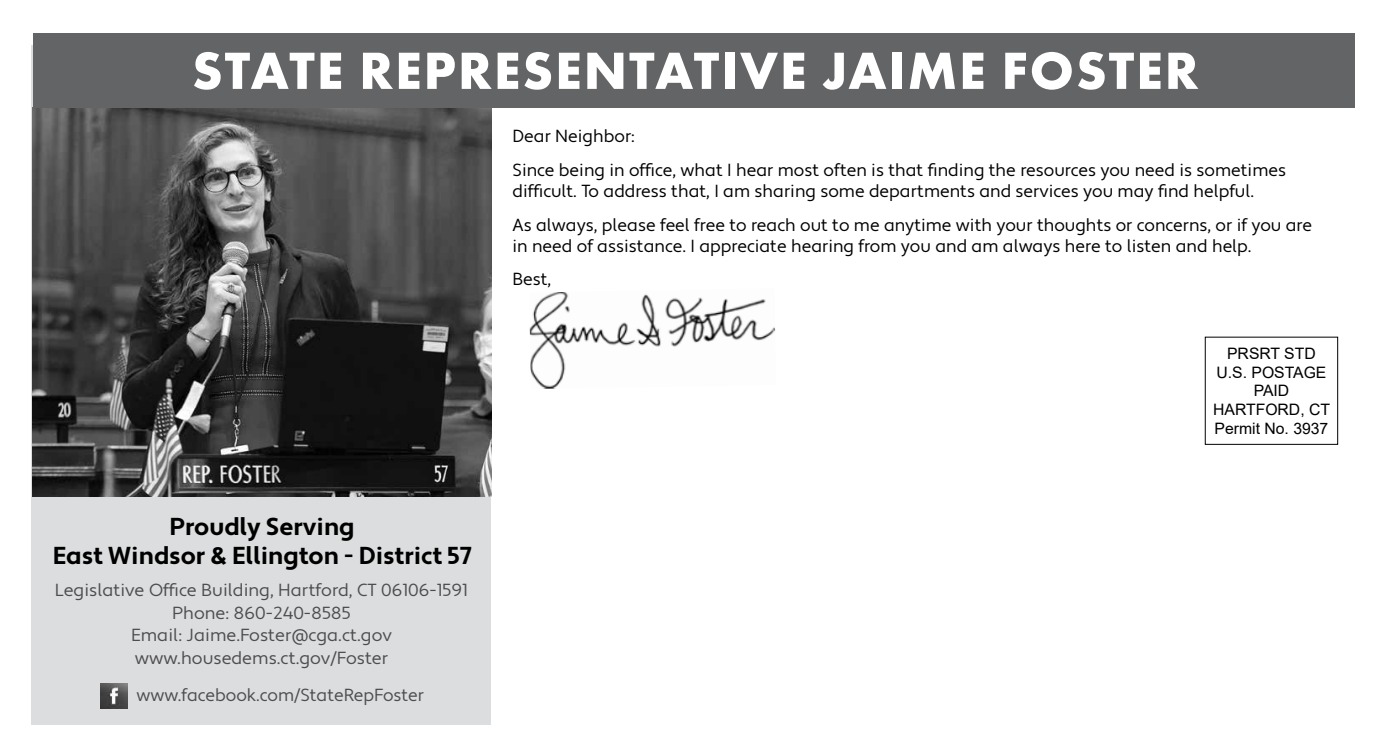
<style>
.page{position:relative;width:1386px;height:756px;background:#fff}
.page>*{position:absolute;margin:0;border:0;box-sizing:border-box;transform-origin:0 0}
.t1{font:700 54.25px "Futura PT";letter-spacing:.035em;color:#fff}
.t2{font:700 24.5px/29.4px "Apertura";color:#000;text-align:center}
.t3{font:17.5px/33.6px "Apertura";color:#000}
.t4{font:17.5px/22.8px "Apertura";color:#4d4d4f;text-align:center}
.t5{font:15.75px/18.9px "Arial";color:#000;text-align:center}
</style>
<div class="page">
<img style="left:529px;top:292px;width:247px;height:97px">
<div style="left:32px;top:45px;width:459px;height:679px;background:#dcddde"></div>
<div style="left:1205px;top:337px;width:133px;height:108px;border:1px solid #000"></div>
<img style="left:100px;top:684px;width:27px;height:25px">
<img style="left:32px;top:107px;width:459px;height:389px">
<div style="left:33px;top:33px;width:1321px;height:75px;background:#636466"></div>
<h1 class="t1" style="left:192px;top:36px;width:1008px">STATE REPRESENTATIVE JAIME FOSTER</h1>
<p class="t3" style="left:513px;top:120px;width:775px">Dear Neighbor:<br>Since being in office, what I hear most often is that finding the resources you need is sometimes</p>
<p class="t3" style="left:513px;top:175px;width:801px">difficult. To address that, I am sharing some departments and services you may find helpful.<br>As always, please feel free to reach out to me anytime with your thoughts or concerns, or if you are</p>
<p class="t3" style="left:513px;top:229px;width:740px">in need of assistance. I appreciate hearing from you and am always here to listen and help.<br>Best,</p>
<h2 class="t2" style="left:53px;top:512px;width:420px">Proudly Serving<br>East Windsor &amp; Ellington - District 57</h2>
<p class="t4" style="left:55px;top:579px;width:415px">Legislative Office Building, Hartford, CT 06106-1591<br>Phone: 860-240-8585<br>Email: Jaime.Foster@cga.ct.gov www.housedems.ct.gov/Foster</p>
<p class="t4" style="left:136px;top:684px;width:289px">www.facebook.com/StateRepFoster</p>
<p class="t5" style="left:1213px;top:344px;width:118px">PRSRT STD<br>U.S. POSTAGE<br>PAID<br>HARTFORD, CT<br>Permit No. 3937</p>
</div>
